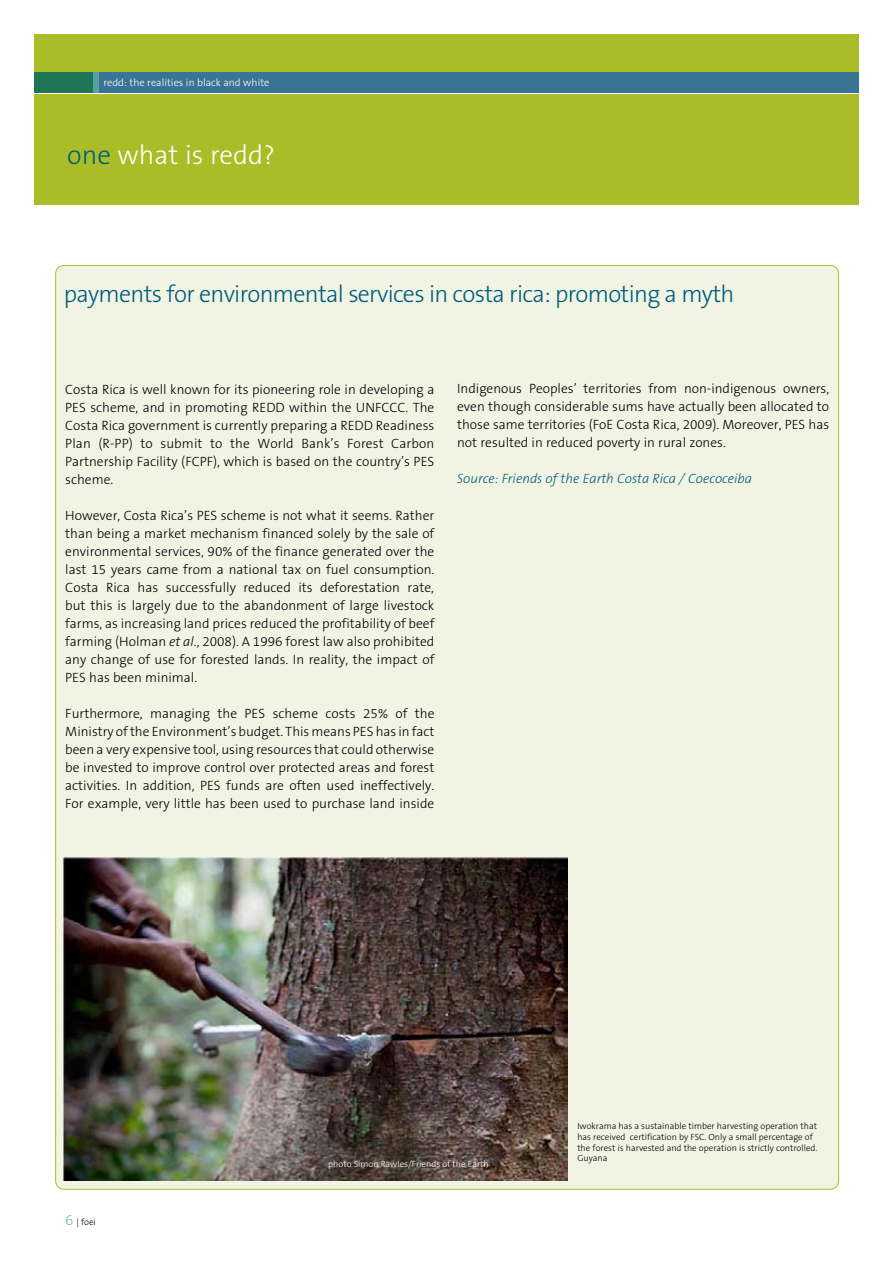
<style>
.page{position:relative;width:893px;height:1263px;background:#fff}
.page>*{position:absolute;margin:0;border:0;box-sizing:border-box;transform-origin:0 0}
.t1{font:300 27px "The Sans B3";color:#fff}
.t2{font:300 24px "The Sans B3";letter-spacing:-.03em;color:#005d7e}
.t3{font:300 13.5px/18px "The Sans B3";color:#000;text-align:justify}
.t4{font:italic 300 13.5px "The Sans B3";color:#005d7e}
.t5{font:300 10.5px "The Sans B3";color:#fff}
.t6{font:300 9px/10.5px "The Sans B3";color:#000}
.t7{font:300 9px "The Sans B3";color:#fff}
.s1{color:#005d7e}
.s2{font-style:italic}
.s3{font-size:15px;color:#7db3b8}
</style>
<div class="page">
<div style="left:56px;top:265px;width:783px;height:924px;background:#f1f4e3;border-radius:9px"></div>
<div style="left:34px;top:34px;width:825px;height:170px;background:#aabd27"></div>
<div style="left:34px;top:72px;width:825px;height:22px;background:#3a7494"></div>
<div style="left:34px;top:72px;width:64px;height:22px;background:#1e7655"></div>
<div style="left:94px;top:72px;width:5px;height:22px;background:#579fa5"></div>
<hr style="left:34px;top:93px;width:825px;height:1px;background:#fff">
<img style="left:64px;top:858px;width:503px;height:322px">
<p class="t5" style="left:103px;top:77px;width:168px">redd: the realities in black and white</p>
<h1 class="t1" style="left:67px;top:141px;width:209px"><span class="s1">one</span> what is redd?</h1>
<h2 class="t2" style="left:64px;top:281px;width:672px">payments for environmental services in costa rica: promoting a myth</h2>
<p class="t3" style="left:65px;top:381px;width:371px">Costa Rica is well known for its pioneering role in developing a PES scheme, and in promoting REDD within the UNFCCC. The Costa Rica government is currently preparing a REDD Readiness Plan (R-PP) to submit to the World Bank’s Forest Carbon Partnership Facility (FCPF), which is based on the country’s PES scheme.</p>
<p class="t3" style="left:65px;top:507px;width:371px">However, Costa Rica’s PES scheme is not what it seems. Rather than being a market mechanism financed solely by the sale of environmental services, 90% of the finance generated over the last 15 years came from a national tax on fuel consumption.<br>Costa Rica has successfully reduced its deforestation rate, but this is largely due to the abandonment of large livestock farms, as increasing land prices reduced the profitability of beef farming (Holman <span class="s2">et al</span>., 2008). A 1996 forest law also prohibited any change of use for forested lands. In reality, the impact of PES has been minimal.</p>
<p class="t3" style="left:65px;top:705px;width:371px">Furthermore, managing the PES scheme costs 25% of the Ministry of the Environment’s budget. This means PES has in fact been a very expensive tool, using resources that could otherwise be invested to improve control over protected areas and forest activities. In addition, PES funds are often used ineffectively.<br>For example, very little has been used to purchase land inside</p>
<p class="t3" style="left:457px;top:380px;width:374px">Indigenous Peoples’ territories from non-indigenous owners, even though considerable sums have actually been allocated to those same territories (FoE Costa Rica, 2009). Moreover, PES has not resulted in reduced poverty in rural zones.</p>
<p class="t4" style="left:457px;top:471px;width:296px">Source: Friends of the Earth Costa Rica / Coecoceiba</p>
<p class="t6" style="left:65px;top:1217px;width:32px"><span class="s3">6</span> | foei</p>
<p class="t7" style="left:328px;top:1159px;width:162px">photo Simon Rawles/Friends of the Earth</p>
<p class="t6" style="left:577px;top:1121px;width:242px">Iwokrama has a sustainable timber harvesting operation that has received certification by FSC. Only a small percentage of the forest is harvested and the operation is strictly controlled.<br>Guyana</p>
</div>
